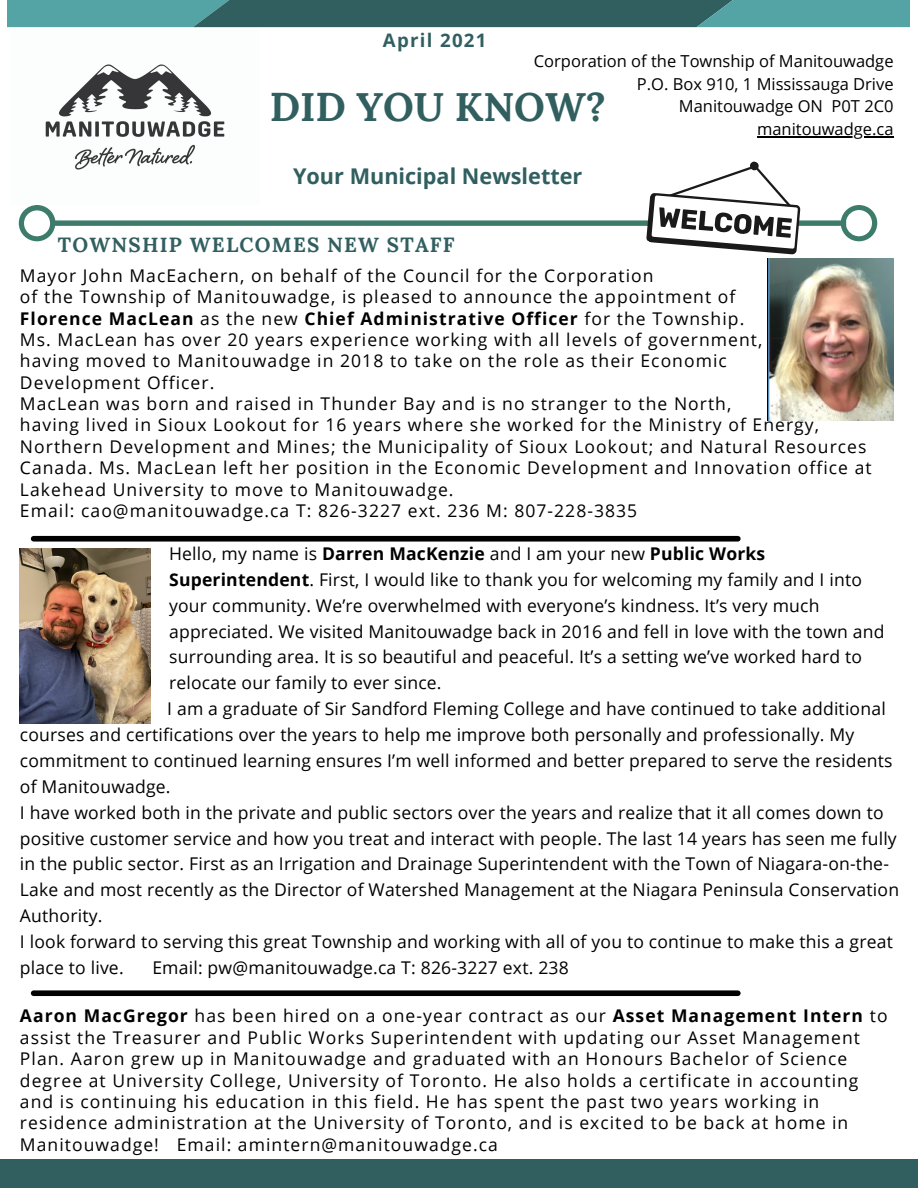
<style>
.page{position:relative;width:918px;height:1188px;background:#fff}
.page>*{position:absolute;margin:0;border:0;box-sizing:border-box;transform-origin:0 0}
.t1{font:700 40.05px "Lora";color:#315f60}
.t2{font:700 21.6px "Open Sans";color:#315f60}
.t3{font:700 20.55px "Lora";letter-spacing:.06em;color:#315f60}
.t4{font:700 18.6px "Open Sans";letter-spacing:.07em;color:#315f60}
.t5{font:17.55px/21.3px "Open Sans";letter-spacing:.06em;color:#000}
.t6{font:17.55px/25.8px "Open Sans";letter-spacing:.01em;color:#000}
.t7{font:700 17.55px "Open Sans";letter-spacing:.06em;color:#000}
.t8{font:16.5px "Open Sans";color:#000}
.s1{font-weight:400}
.s2{font-weight:700}
</style>
<div class="page">
<svg style="left:8px;top:0;width:902px;height:27px;background:#417d7e"></svg>
<div style="left:0;top:1160px;width:918px;height:28px;background:#315f60"></div>
<img style="left:45px;top:64px;width:180px;height:66px">
<svg style="left:19px;top:130px;width:858px;height:125px"></svg>
<img style="left:20px;top:549px;width:130px;height:174px">
<img style="left:767px;top:258px;width:126px;height:162px">
<div style="left:34px;top:990px;width:704px;height:6px;background:#000"></div>
<div style="left:34px;top:536px;width:704px;height:6px;background:#000"></div>
<hr style="left:757px;top:136px;width:137px;height:1px;background:#000">
<p class="t4" style="left:383px;top:28px;width:105px">April 2021</p>
<p class="t8" style="left:534px;top:50px;width:361px">Corporation of the Township of Manitouwadge</p>
<p class="t8" style="left:637px;top:72px;width:258px">P.O. Box 910, 1 Mississauga Drive</p>
<p class="t8" style="left:679px;top:95px;width:216px">Manitouwadge ON P0T 2C0</p>
<p class="t8" style="left:757px;top:117px;width:138px">manitouwadge.ca</p>
<p class="t1" style="left:270px;top:81px;width:338px">DID YOU KNOW?</p>
<p class="t2" style="left:293px;top:161px;width:291px">Your Municipal Newsletter</p>
<p class="t3" style="left:58px;top:232px;width:398px">TOWNSHIP WELCOMES NEW STAFF</p>
<p class="t5" style="left:20px;top:264px;width:635px">Mayor John MacEachern, on behalf of the Council for the Corporation</p>
<p class="t5" style="left:20px;top:286px;width:717px">of the Township of Manitouwadge, is pleased to announce the appointment of</p>
<p class="t7" style="left:20px;top:306px;width:726px">Florence MacLean <span class="s1">as the new</span> Chief Administrative Officer <span class="s1">for the Township.</span></p>
<p class="t5" style="left:20px;top:328px;width:744px">Ms. MacLean has over 20 years experience working with all levels of government,</p>
<p class="t5" style="left:20px;top:350px;width:708px">having moved to Manitouwadge in 2018 to take on the role as their Economic</p>
<p class="t5" style="left:20px;top:371px;width:196px">Development Officer.</p>
<p class="t5" style="left:20px;top:393px;width:713px">MacLean was born and raised in Thunder Bay and is no stranger to the North,</p>
<p class="t5" style="left:20px;top:414px;width:801px">having lived in Sioux Lookout for 16 years where she worked for the Ministry of Energy,</p>
<p class="t5" style="left:20px;top:435px;width:853px">Northern Development and Mines; the Municipality of Sioux Lookout; and Natural Resources<br>Canada. Ms. MacLean left her position in the Economic Development and Innovation office at</p>
<p class="t5" style="left:20px;top:478px;width:435px">Lakehead University to move to Manitouwadge.</p>
<p class="t5" style="left:20px;top:499px;width:619px">Email: cao@manitouwadge.ca T: 826-3227 ext. 236 M: 807-228-3835</p>
<p class="t6" style="left:169px;top:540px;width:717px">Hello, my name is <span class="s2">Darren MacKenzie</span> and I am your new <span class="s2">Public Works Superintendent</span>. First, I would like to thank you for welcoming my family and I into your community. We’re overwhelmed with everyone’s kindness. It’s very much appreciated. We visited Manitouwadge back in 2016 and fell in love with the town and surrounding area. It is so beautiful and peaceful. It’s a setting we’ve worked hard to relocate our family to ever since.</p>
<p class="t6" style="left:20px;top:695px;width:874px;text-indent:147px">I am a graduate of Sir Sandford Fleming College and have continued to take additional courses and certifications over the years to help me improve both personally and professionally. My commitment to continued learning ensures I’m well informed and better prepared to serve the residents of Manitouwadge.</p>
<p class="t6" style="left:20px;top:799px;width:881px">I have worked both in the private and public sectors over the years and realize that it all comes down to positive customer service and how you treat and interact with people. The last 14 years has seen me fully in the public sector. First as an Irrigation and Drainage Superintendent with the Town of Niagara-on-the-Lake and most recently as the Director of Watershed Management at the Niagara Peninsula Conservation Authority.</p>
<p class="t6" style="left:20px;top:928px;width:874px">I look forward to serving this great Township and working with all of you to continue to make this a great place to live.</p>
<p class="t6" style="left:152px;top:954px;width:418px">Email: pw@manitouwadge.ca T: 826-3227 ext. 238</p>
<p class="t5" style="left:20px;top:1005px;width:869px"><span class="s2">Aaron MacGregor</span> has been hired on a one-year contract as our <span class="s2">Asset Management Intern</span> to assist the Treasurer and Public Works Superintendent with updating our Asset Management Plan. Aaron grew up in Manitouwadge and graduated with an Honours Bachelor of Science degree at University College, University of Toronto. He also holds a certificate in accounting and is continuing his education in this field. He has spent the past two years working in residence administration at the University of Toronto, and is excited to be back at home in Manitouwadge! Email: amintern@manitouwadge.ca</p>
</div>
